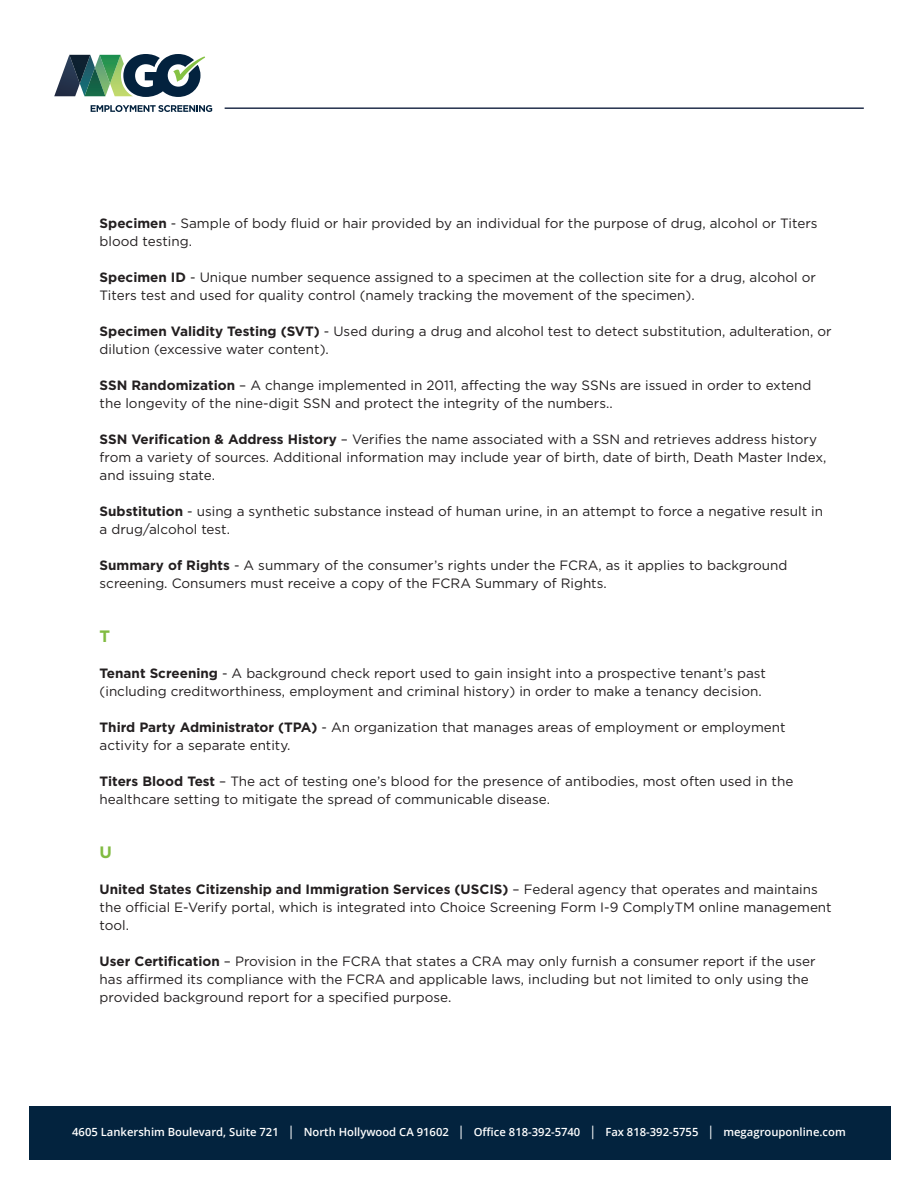
<style>
.page{position:relative;width:918px;height:1188px;background:#fff}
.page>*{position:absolute;margin:0;border:0;box-sizing:border-box;transform-origin:0 0}
.t1{font:700 16.5px "Gotham";color:#81bb41}
.t2{font:13.5px/18px "Gotham";color:#231f20}
.t3{font:600 11.25px "Open Sans";color:#fff}
.s1{font-weight:700}
.s2{font-weight:400;font-size:13.5px}
</style>
<div class="page">
<div style="left:29px;top:1106px;width:862px;height:54px;background:#03233e"></div>
<hr style="left:225px;top:107px;width:639px;height:2px;background:#24314d">
<svg style="left:91px;top:105px;width:121px;height:7px"></svg>
<svg style="left:54px;top:54px;width:151px;height:43px"></svg>
<p class="t2" style="left:100px;top:215px;width:719px"><span class="s1">Specimen</span> - Sample of body fluid or hair provided by an individual for the purpose of drug, alcohol or Titers blood testing.</p>
<p class="t2" style="left:100px;top:269px;width:718px"><span class="s1">Specimen ID</span> - Unique number sequence assigned to a specimen at the collection site for a drug, alcohol or<br>Titers test and used for quality control (namely tracking the movement of the specimen).</p>
<p class="t2" style="left:100px;top:323px;width:734px"><span class="s1">Specimen Validity Testing (SVT)</span> - Used during a drug and alcohol test to detect substitution, adulteration, or dilution (excessive water content).</p>
<p class="t2" style="left:100px;top:377px;width:713px"><span class="s1">SSN Randomization</span> – A change implemented in 2011, affecting the way SSNs are issued in order to extend the longevity of the nine-digit SSN and protect the integrity of the numbers..</p>
<p class="t2" style="left:100px;top:431px;width:728px"><span class="s1">SSN Verification &amp; Address History</span> – Verifies the name associated with a SSN and retrieves address history from a variety of sources. Additional information may include year of birth, date of birth, Death Master Index, and issuing state.</p>
<p class="t2" style="left:100px;top:503px;width:725px"><span class="s1">Substitution</span> - using a synthetic substance instead of human urine, in an attempt to force a negative result in a drug/alcohol test.</p>
<p class="t2" style="left:100px;top:557px;width:689px"><span class="s1">Summary of Rights</span> - A summary of the consumer’s rights under the FCRA, as it applies to background screening. Consumers must receive a copy of the FCRA Summary of Rights.</p>
<p class="t1" style="left:100px;top:627px;width:12px">T</p>
<p class="t2" style="left:100px;top:665px;width:668px"><span class="s1">Tenant Screening</span> - A background check report used to gain insight into a prospective tenant’s past (including creditworthiness, employment and criminal history) in order to make a tenancy decision.</p>
<p class="t2" style="left:100px;top:719px;width:688px"><span class="s1">Third Party Administrator (TPA)</span> - An organization that manages areas of employment or employment activity for a separate entity.</p>
<p class="t2" style="left:100px;top:773px;width:695px"><span class="s1">Titers Blood Test</span> – The act of testing one’s blood for the presence of antibodies, most often used in the healthcare setting to mitigate the spread of communicable disease.</p>
<p class="t1" style="left:100px;top:843px;width:14px">U</p>
<p class="t2" style="left:100px;top:881px;width:734px"><span class="s1">United States Citizenship and Immigration Services (USCIS)</span> – Federal agency that operates and maintains the official E-Verify portal, which is integrated into Choice Screening Form I-9 ComplyTM online management tool.</p>
<p class="t2" style="left:100px;top:953px;width:718px"><span class="s1">User Certification</span> – Provision in the FCRA that states a CRA may only furnish a consumer report if the user has affirmed its compliance with the FCRA and applicable laws, including but not limited to only using the provided background report for a specified purpose.</p>
<p class="t3" style="left:72px;top:1124px;width:775px">4605 Lankershim Boulevard, Suite 721 <span class="s2">|</span> North Hollywood CA 91602 <span class="s2">|</span> Office 818-392-5740 <span class="s2">|</span> Fax 818-392-5755 <span class="s2">|</span> megagrouponline.com</p>
</div>
